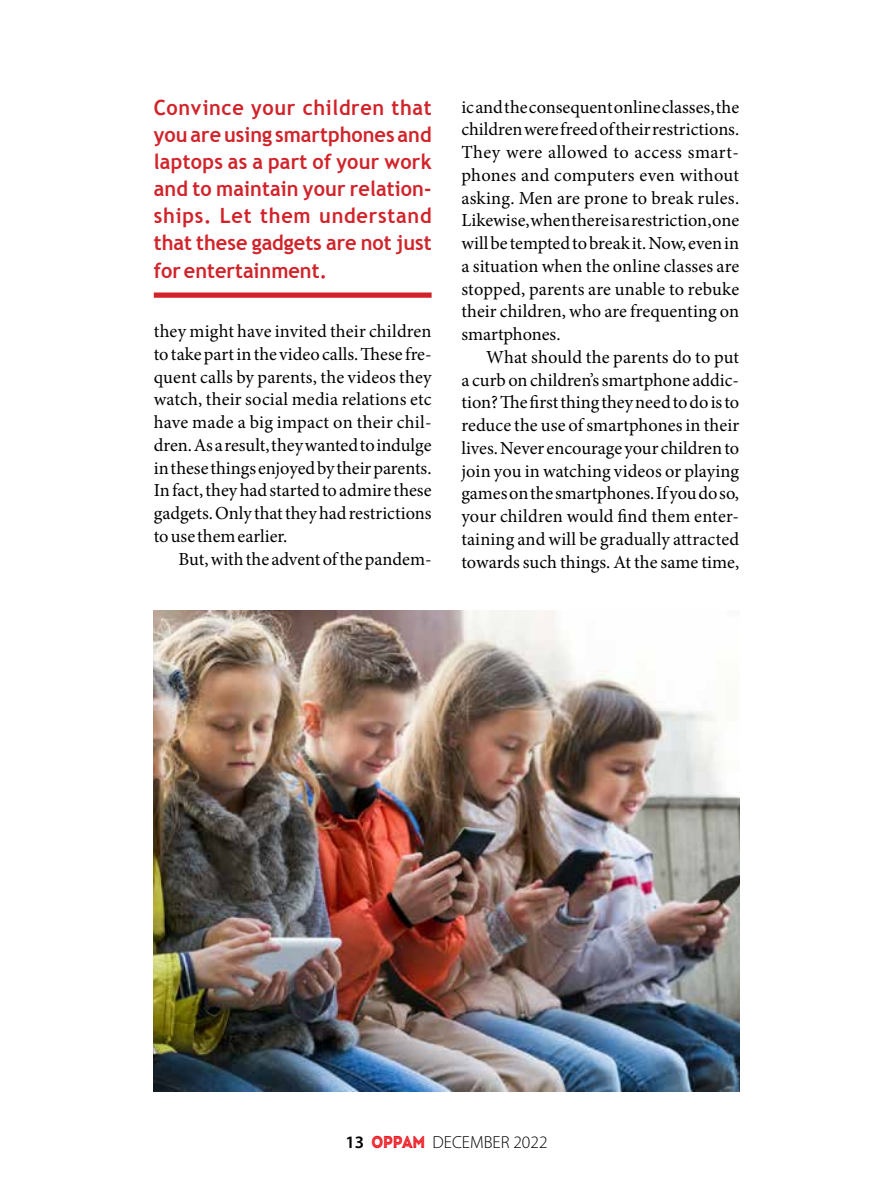
<style>
.page{position:relative;width:893px;height:1191px;background:#fff}
.page>*{position:absolute;margin:0;border:0;box-sizing:border-box;transform-origin:0 0}
.t1{font:700 21px/27.1px "Trebuchet MS";color:#d2232a;text-align:justify;scale:.95 1}
.t2{font:18.38px/22.8px "Minion Pro";color:#000;text-align:justify}
.t3{font:300 17.5px "Myriad Pro";color:#000}
.s1{font-weight:600}
.s2{font-family:"Intro Demo Black Inline CAPS";font-weight:400;font-size:17.15px;color:#ed1c24}
</style>
<div class="page">
<div style="left:154px;top:292px;width:278px;height:6px;background:#d2232a"></div>
<img style="left:154px;top:610px;width:585px;height:481px">
<p class="t1" style="left:154px;top:94px;width:294px">Convince your children that you are using smartphones and laptops as a part of your work and to maintain your relation&shy;ships. Let them understand that these gadgets are not just for entertainment.</p>
<p class="t2" style="left:154px;top:320px;width:279px">they might have invited their children to take part in the video calls. These fre&shy;quent calls by parents, the videos they watch, their social media relations etc have made a big impact on their chil&shy;dren. As a result, they wanted to indulge in these things enjoyed by their parents.<br>In fact, they had started to admire these gadgets. Only that they had restrictions to use them earlier.</p>
<p class="t2" style="left:179px;top:547px;width:255px">But, with the advent of the pandem-</p>
<p class="t2" style="left:461px;top:95px;width:279px">ic and the consequent online classes, the children were freed of their restrictions.<br>They were allowed to access smart&shy;phones and computers even without asking. Men are prone to break rules.<br>Likewise, when there is a restriction, one will be tempted to break it. Now, even in a situation when the online classes are stopped, parents are unable to rebuke their children, who are frequenting on smartphones.</p>
<p class="t2" style="left:461px;top:346px;width:279px;text-indent:25px">What should the parents do to put a curb on children’s smartphone addic&shy;tion? The first thing they need to do is to reduce the use of smartphones in their lives. Never encourage your children to join you in watching videos or playing games on the smartphones. If you do so, your children would find them enter&shy;taining and will be gradually attracted towards such things. At the same time,</p>
<p class="t3" style="left:345px;top:1131px;width:204px"><span class="s1">13</span> <span class="s2">OPPAM</span> DECEMBER 2022</p>
</div>
